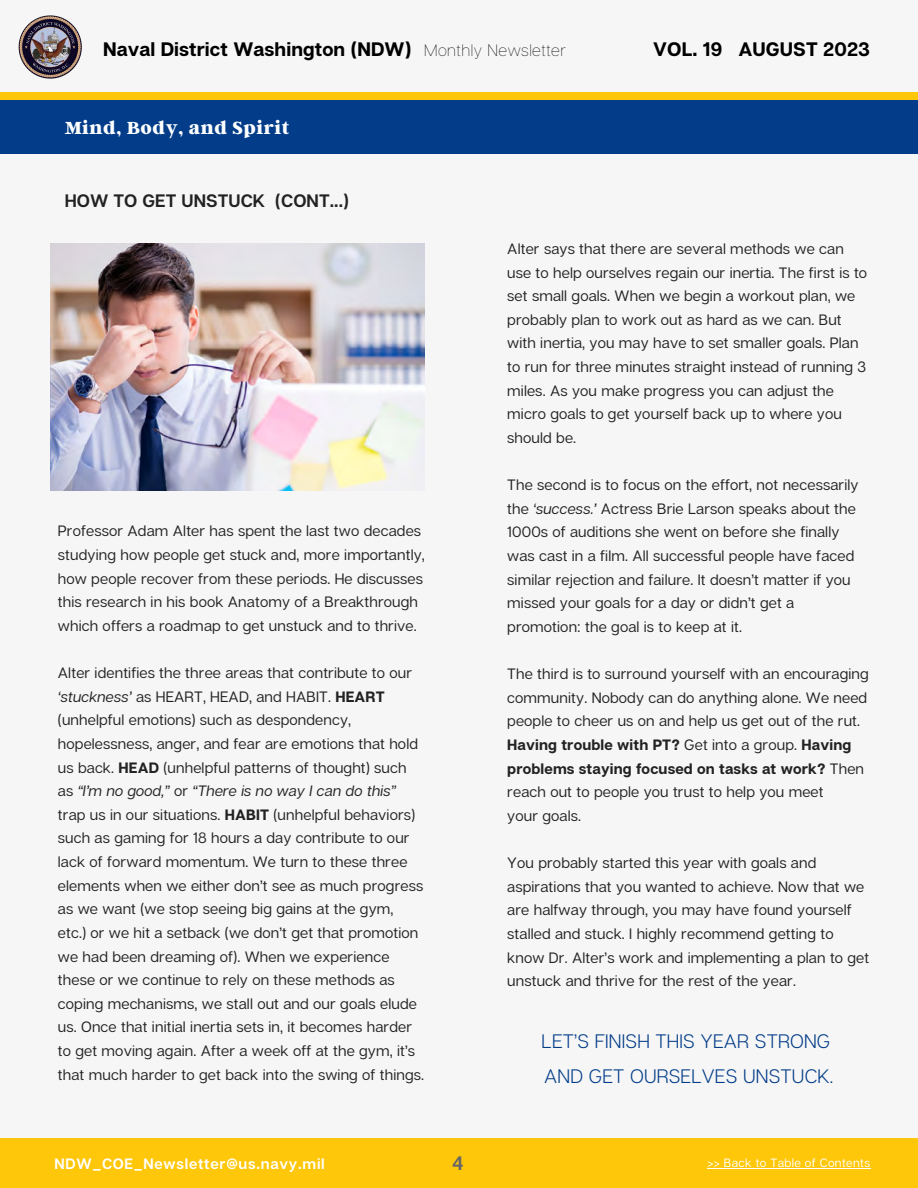
<style>
.page{position:relative;width:918px;height:1188px;background:#f6f6f6}
.page>*{position:absolute;margin:0;border:0;box-sizing:border-box;transform-origin:0 0}
.t1{font:300 19.5px "Articulat CF";letter-spacing:.01em;color:#033d89}
.t2{font:700 19.5px "Articulat CF";letter-spacing:.005em;color:#000}
.t3{font:800 19.5px "Argent CF";letter-spacing:.03em;color:#fff}
.t4{font:600 19.5px "Articulat CF";color:#65656a}
.t5{font:600 18px "Articulat CF";letter-spacing:.005em;color:#222}
.t6{font:100 16.5px "Articulat CF";letter-spacing:.03em;color:#000}
.t7{font:15px/23.7px "Articulat CF";letter-spacing:.01em;color:#222}
.t8{font:600 15px "Articulat CF";letter-spacing:.05em;color:#fff}
.t9{font:12px "Articulat CF";letter-spacing:.03em;color:#fff}
.s1{font-style:italic}
.s2{font-weight:700}
</style>
<div class="page">
<img style="left:18px;top:15px;width:64px;height:64px">
<div style="left:0;top:100px;width:918px;height:54px;background:#033d89"></div>
<div style="left:0;top:1139px;width:918px;height:49px;background:#ffc709"></div>
<div style="left:0;top:92px;width:918px;height:8px;background:#ffc709"></div>
<img style="left:50px;top:243px;width:375px;height:248px">
<hr style="left:707px;top:1168px;width:164px;height:1px;background:#fff">
<p class="t2" style="left:103px;top:37px;width:310px">Naval District Washington (NDW)</p>
<p class="t6" style="left:424px;top:40px;width:143px">Monthly Newsletter</p>
<p class="t3" style="left:65px;top:115px;width:226px">Mind, Body, and Spirit</p>
<p class="t5" style="left:65px;top:190px;width:286px">HOW TO GET UNSTUCK (CONT...)</p>
<p class="t2" style="left:653px;top:37px;width:218px">VOL. 19 AUGUST 2023</p>
<p class="t7" style="left:58px;top:519px;width:368px">Professor Adam Alter has spent the last two decades studying how people get stuck and, more importantly, how people recover from these periods. He discusses this research in his book Anatomy of a Breakthrough which offers a roadmap to get unstuck and to thrive.</p>
<p class="t7" style="left:58px;top:660px;width:368px">Alter identifies the three areas that contribute to our <span class="s1">‘stuckness’</span> as HEART, HEAD, and HABIT. <span class="s2">HEART </span>(unhelpful emotions) such as despondency, hopelessness, anger, and fear are emotions that hold us back. <span class="s2">HEAD</span> (unhelpful patterns of thought) such as <span class="s1">“I’m no good,”</span> or <span class="s1">“There is no way I can do this” </span>trap us in our situations. <span class="s2">HABIT</span> (unhelpful behaviors) such as gaming for 18 hours a day contribute to our lack of forward momentum. We turn to these three elements when we either don’t see as much progress as we want (we stop seeing big gains at the gym, etc.) or we hit a setback (we don’t get that promotion we had been dreaming of). When we experience these or we continue to rely on these methods as coping mechanisms, we stall out and our goals elude us. Once that initial inertia sets in, it becomes harder to get moving again. After a week off at the gym, it’s that much harder to get back into the swing of things.</p>
<p class="t7" style="left:507px;top:236px;width:361px">Alter says that there are several methods we can use to help ourselves regain our inertia. The first is to set small goals. When we begin a workout plan, we probably plan to work out as hard as we can. But with inertia, you may have to set smaller goals. Plan to run for three minutes straight instead of running 3 miles. As you make progress you can adjust the micro goals to get yourself back up to where you should be.</p>
<p class="t7" style="left:507px;top:473px;width:353px">The second is to focus on the effort, not necessarily the <span class="s1">‘success.’</span> Actress Brie Larson speaks about the 1000s of auditions she went on before she finally was cast in a film. All successful people have faced similar rejection and failure. It doesn’t matter if you missed your goals for a day or didn’t get a promotion: the goal is to keep at it.</p>
<p class="t7" style="left:507px;top:662px;width:363px">The third is to surround yourself with an encouraging community. Nobody can do anything alone. We need people to cheer us on and help us get out of the rut.<br><span class="s2">Having trouble with PT?</span> Get into a group. <span class="s2">Having problems staying focused on tasks at work?</span> Then reach out to people you trust to help you meet</p>
<p class="t7" style="left:507px;top:803px;width:75px">your goals.</p>
<p class="t7" style="left:507px;top:851px;width:364px">You probably started this year with goals and aspirations that you wanted to achieve. Now that we are halfway through, you may have found yourself stalled and stuck. I highly recommend getting to know Dr. Alter’s work and implementing a plan to get unstuck and thrive for the rest of the year.</p>
<p class="t1" style="left:542px;top:1029px;width:290px">LET’S FINISH THIS YEAR STRONG</p>
<p class="t1" style="left:544px;top:1064px;width:290px">AND GET OURSELVES UNSTUCK.</p>
<p class="t4" style="left:452px;top:1151px;width:13px">4</p>
<p class="t8" style="left:54px;top:1154px;width:272px">NDW_COE_Newsletter@us.navy.mil</p>
<p class="t9" style="left:707px;top:1155px;width:164px">&gt;&gt; Back to Table of Contents</p>
</div>
